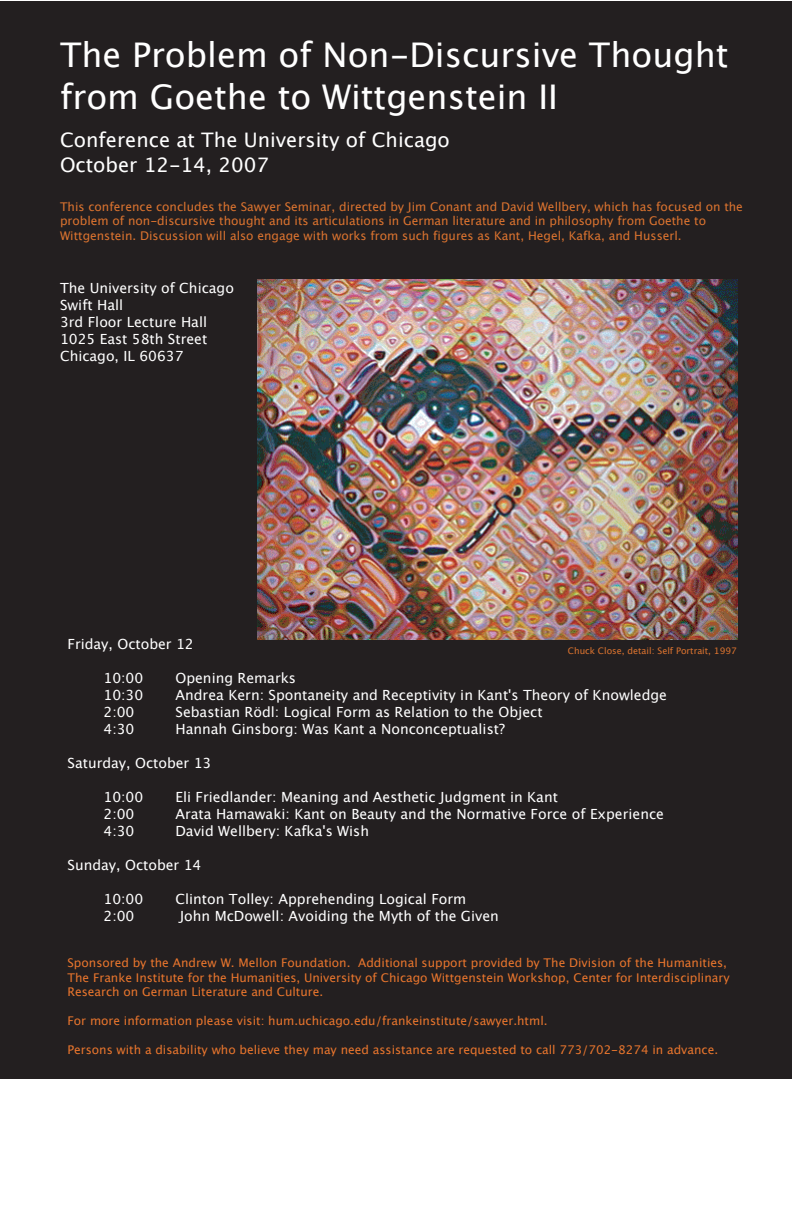
<style>
.page{position:relative;width:792px;height:1224px;background:#fff}
.page>*{position:absolute;margin:0;border:0;box-sizing:border-box;transform-origin:0 0}
.t1{font:34px/42px "Lucida Grande";color:#fff}
.t2{font:20px/25px "Lucida Grande";color:#fff}
.t3{font:14px/17px "Lucida Grande";color:#fff}
.t4{font:12px/14.5px "Lucida Grande";color:#e8752d}
.t5{font:12px/14.5px "Lucida Grande";color:#db732f}
.t6{font:9px "Lucida Grande";color:#db732f}
</style>
<div class="page">
<div style="left:0;top:2px;width:792px;height:1077px;background:#231f20"></div>
<img style="left:258px;top:280px;width:480px;height:360px">
<h1 class="t1" style="left:60px;top:34px;width:670px">The Problem of Non-Discursive Thought from Goethe to Wittgenstein II</h1>
<h2 class="t2" style="left:60px;top:128px;width:391px">Conference at The University of Chicago<br>October 12-14, 2007</h2>
<p class="t5" style="left:60px;top:199px;width:685px">This conference concludes the Sawyer Seminar, directed by Jim Conant and David Wellbery, which has focused on the problem of non-discursive thought and its articulations in German literature and in philosophy from Goethe to<br>Wittgenstein. Discussion will also engage with works from such figures as Kant, Hegel, Kafka, and Husserl.</p>
<p class="t3" style="left:60px;top:279px;width:175px">The University of Chicago<br>Swift Hall<br>3rd Floor Lecture Hall<br>1025 East 58th Street<br>Chicago, IL 60637</p>
<p class="t3" style="left:68px;top:636px;width:128px">Friday, October 12</p>
<p class="t3" style="left:104px;top:670px;width:41px">10:00</p>
<p class="t3" style="left:176px;top:670px;width:122px">Opening Remarks</p>
<p class="t3" style="left:104px;top:687px;width:41px">10:30</p>
<p class="t3" style="left:176px;top:687px;width:493px">Andrea Kern: Spontaneity and Receptivity in Kant's Theory of Knowledge</p>
<p class="t3" style="left:104px;top:704px;width:32px">2:00</p>
<p class="t3" style="left:176px;top:704px;width:369px">Sebastian Rödl: Logical Form as Relation to the Object</p>
<p class="t3" style="left:104px;top:721px;width:32px">4:30</p>
<p class="t3" style="left:176px;top:721px;width:331px">Hannah Ginsborg: Was Kant a Nonconceptualist?</p>
<p class="t3" style="left:68px;top:755px;width:145px">Saturday, October 13</p>
<p class="t3" style="left:104px;top:789px;width:41px">10:00</p>
<p class="t3" style="left:176px;top:789px;width:384px">Eli Friedlander: Meaning and Aesthetic Judgment in Kant</p>
<p class="t3" style="left:104px;top:806px;width:32px">2:00</p>
<p class="t3" style="left:176px;top:806px;width:490px">Arata Hamawaki: Kant on Beauty and the Normative Force of Experience</p>
<p class="t3" style="left:104px;top:823px;width:32px">4:30</p>
<p class="t3" style="left:176px;top:823px;width:195px">David Wellbery: Kafka's Wish</p>
<p class="t3" style="left:68px;top:857px;width:135px">Sunday, October 14</p>
<p class="t3" style="left:104px;top:891px;width:41px">10:00</p>
<p class="t3" style="left:176px;top:891px;width:292px">Clinton Tolley: Apprehending Logical Form</p>
<p class="t3" style="left:104px;top:908px;width:32px">2:00</p>
<p class="t3" style="left:180px;top:908px;width:320px">John McDowell: Avoiding the Myth of the Given</p>
<p class="t4" style="left:68px;top:956px;width:664px">Sponsored by the Andrew W. Mellon Foundation. Additional support provided by The Division of the Humanities,<br>The Franke Institute for the Humanities, University of Chicago Wittgenstein Workshop, Center for Interdisciplinary<br>Research on German Literature and Culture.</p>
<p class="t4" style="left:68px;top:1014px;width:482px">For more information please visit: hum.uchicago.edu/frankeinstitute/sawyer.html.</p>
<p class="t4" style="left:68px;top:1043px;width:652px">Persons with a disability who believe they may need assistance are requested to call 773/702-8274 in advance.</p>
<p class="t6" style="left:568px;top:646px;width:170px">Chuck Close, detail: Self Portrait, 1997</p>
</div>
